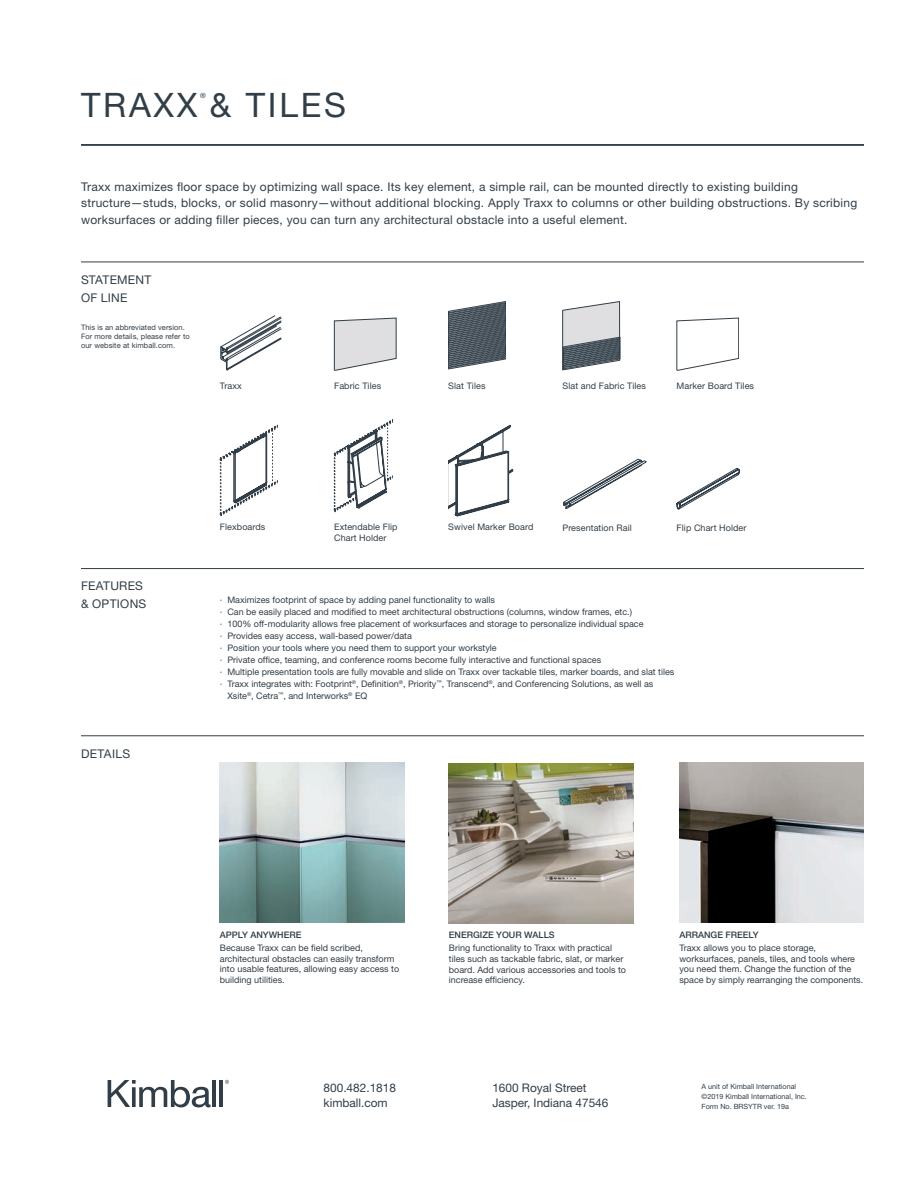
<style>
.page{position:relative;width:918px;height:1188px;background:#fff}
.page>*{position:absolute;margin:0;border:0;box-sizing:border-box;transform-origin:0 0}
.product_name_front{font:33.75px "Helvetica Neue LT Std";letter-spacing:.08em;color:#313e48}
.Section_Title{font:12px/16.5px "Helvetica Neue LT Std";letter-spacing:.02em;color:#313e48}
.Address__Good{font:11.85px "Helvetica Neue LT Std";color:#313e48}
.t1{font:9px/10.8px "Helvetica Neue LT Std";color:#313e48}
.t2{font:500 9px "Helvetica Neue LT Std";color:#313e48}
.t3{font:7.5px/9px "Helvetica Neue LT Std";letter-spacing:.01em;color:#313e48}
.Copyright__Good{font:7.2px "Helvetica Neue LT Std";color:#313e48}
.product_name_front-2{font:7.05px "Helvetica Neue LT Std";color:#313e48}
</style>
<div class="page">
<img style="left:449px;top:763px;width:184px;height:160px">
<img style="left:679px;top:762px;width:185px;height:160px">
<img style="left:220px;top:762px;width:184px;height:160px">
<hr style="left:81px;top:145px;width:783px;height:1px;background:#313e48">
<svg style="left:220px;top:315px;width:62px;height:55px"></svg>
<svg style="left:334px;top:318px;width:63px;height:53px;background:#d8d9dc"></svg>
<svg style="left:677px;top:318px;width:62px;height:53px"></svg>
<svg style="left:448px;top:301px;width:58px;height:69px;background:#677178"></svg>
<svg style="left:562px;top:301px;width:58px;height:69px;background:#aaaeb3"></svg>
<svg style="left:448px;top:425px;width:66px;height:92px"></svg>
<svg style="left:334px;top:419px;width:60px;height:93px"></svg>
<svg style="left:220px;top:425px;width:58px;height:91px"></svg>
<svg style="left:563px;top:459px;width:84px;height:50px"></svg>
<svg style="left:676px;top:468px;width:64px;height:42px"></svg>
<hr style="left:81px;top:262px;width:783px;height:1px;background:#313e48">
<hr style="left:81px;top:568px;width:783px;height:1px;background:#313e48">
<hr style="left:81px;top:736px;width:783px;height:1px;background:#313e48">
<svg style="left:108px;top:1080px;width:103px;height:27px"></svg>
<hr style="left:212px;top:1080px;width:4px;height:27px;background:#313e48">
<hr style="left:220px;top:1080px;width:3px;height:27px;background:#313e48">
<svg style="left:225px;top:1080px;width:4px;height:4px"></svg>
<p class="product_name_front" style="left:81px;top:85px;width:266px">TRAXX &amp; TILES</p>
<p class="product_name_front-2" style="left:200px;top:91px;width:7px">®</p>
<p class="Section_Title" style="left:81px;top:178px;width:778px">Traxx maximizes floor space by optimizing wall space. Its key element, a simple rail, can be mounted directly to existing building structure—studs, blocks, or solid masonry—without additional blocking. Apply Traxx to columns or other building obstructions. By scribing worksurfaces or adding filler pieces, you can turn any architectural obstacle into a useful element.</p>
<p class="Section_Title" style="left:81px;top:270px;width:72px;line-height:18px">STATEMENT<br>OF LINE</p>
<p class="t3" style="left:81px;top:322px;width:105px">This is an abbreviated version.</p>
<p class="t3" style="left:81px;top:331px;width:110px">For more details, please refer to our website at kimball.com.</p>
<p class="t1" style="left:220px;top:380px;width:23px">Traxx</p>
<p class="t1" style="left:334px;top:380px;width:49px">Fabric Tiles</p>
<p class="t1" style="left:448px;top:380px;width:39px">Slat Tiles</p>
<p class="t1" style="left:562px;top:380px;width:85px">Slat and Fabric Tiles</p>
<p class="t1" style="left:677px;top:380px;width:79px">Marker Board Tiles</p>
<p class="Section_Title" style="left:81px;top:577px;width:67px;line-height:18px">FEATURES &amp; OPTIONS</p>
<p class="Section_Title" style="left:81px;top:745px;width:51px">DETAILS</p>
<p class="t1" style="left:334px;top:522px;width:65px">Extendable Flip</p>
<p class="t1" style="left:448px;top:522px;width:87px">Swivel Marker Board</p>
<p class="t1" style="left:334px;top:532px;width:54px">Chart Holder</p>
<p class="t1" style="left:220px;top:522px;width:47px">Flexboards</p>
<p class="t1" style="left:562px;top:523px;width:71px">Presentation Rail</p>
<p class="t1" style="left:677px;top:523px;width:71px">Flip Chart Holder</p>
<p class="t1" style="left:220px;top:594px;width:277px">· Maximizes footprint of space by adding panel functionality to walls</p>
<p class="t1" style="left:220px;top:606px;width:425px;line-height:12px">· Can be easily placed and modified to meet architectural obstructions (columns, window frames, etc.)<br>· 100% off-modularity allows free placement of worksurfaces and storage to personalize individual space</p>
<p class="t1" style="left:220px;top:630px;width:193px">· Provides easy access, wall-based power/data</p>
<p class="t1" style="left:220px;top:642px;width:278px">· Position your tools where you need them to support your workstyle</p>
<p class="t1" style="left:220px;top:654px;width:383px">· Private office, teaming, and conference rooms become fully interactive and functional spaces</p>
<p class="t1" style="left:220px;top:666px;width:456px">· Multiple presentation tools are fully movable and slide on Traxx over tackable tiles, marker boards, and slat tiles</p>
<p class="t1" style="left:227px;top:678px;width:427px;line-height:12px;text-indent:-7px">· Traxx integrates with: Footprint<sup>®</sup>, Definition<sup>®</sup>, Priority<sup>™</sup>, Transcend<sup>®</sup>, and Conferencing Solutions, as well as<br>Xsite<sup>®</sup>, Cetra<sup>™</sup>, and Interworks<sup>®</sup> EQ</p>
<p class="t2" style="left:220px;top:929px;width:83px">APPLY ANYWHERE</p>
<p class="t1" style="left:220px;top:942px;width:181px">Because Traxx can be field scribed, architectural obstacles can easily transform into usable features, allowing easy access to building utilities.</p>
<p class="Address__Good" style="left:324px;top:1081px;width:74px">800.482.1818</p>
<p class="Address__Good" style="left:324px;top:1096px;width:66px">kimball.com</p>
<p class="t2" style="left:449px;top:929px;width:107px">ENERGIZE YOUR WALLS</p>
<p class="t1" style="left:449px;top:942px;width:179px">Bring functionality to Traxx with practical tiles such as tackable fabric, slat, or marker board. Add various accessories and tools to increase efficiency.</p>
<p class="Address__Good" style="left:492px;top:1081px;width:96px">1600 Royal Street</p>
<p class="Address__Good" style="left:492px;top:1096px;width:118px">Jasper, Indiana 47546</p>
<p class="t2" style="left:679px;top:929px;width:81px">ARRANGE FREELY</p>
<p class="t1" style="left:679px;top:942px;width:185px">Traxx allows you to place storage, worksurfaces, panels, tiles, and tools where you need them. Change the function of the space by simply rearranging the components.</p>
<p class="Copyright__Good" style="left:702px;top:1082px;width:96px">A unit of Kimball International</p>
<p class="Copyright__Good" style="left:702px;top:1092px;width:107px">©2019 Kimball International, Inc.</p>
<p class="Copyright__Good" style="left:702px;top:1102px;width:89px">Form No. BRSYTR ver. 19a</p>
</div>
